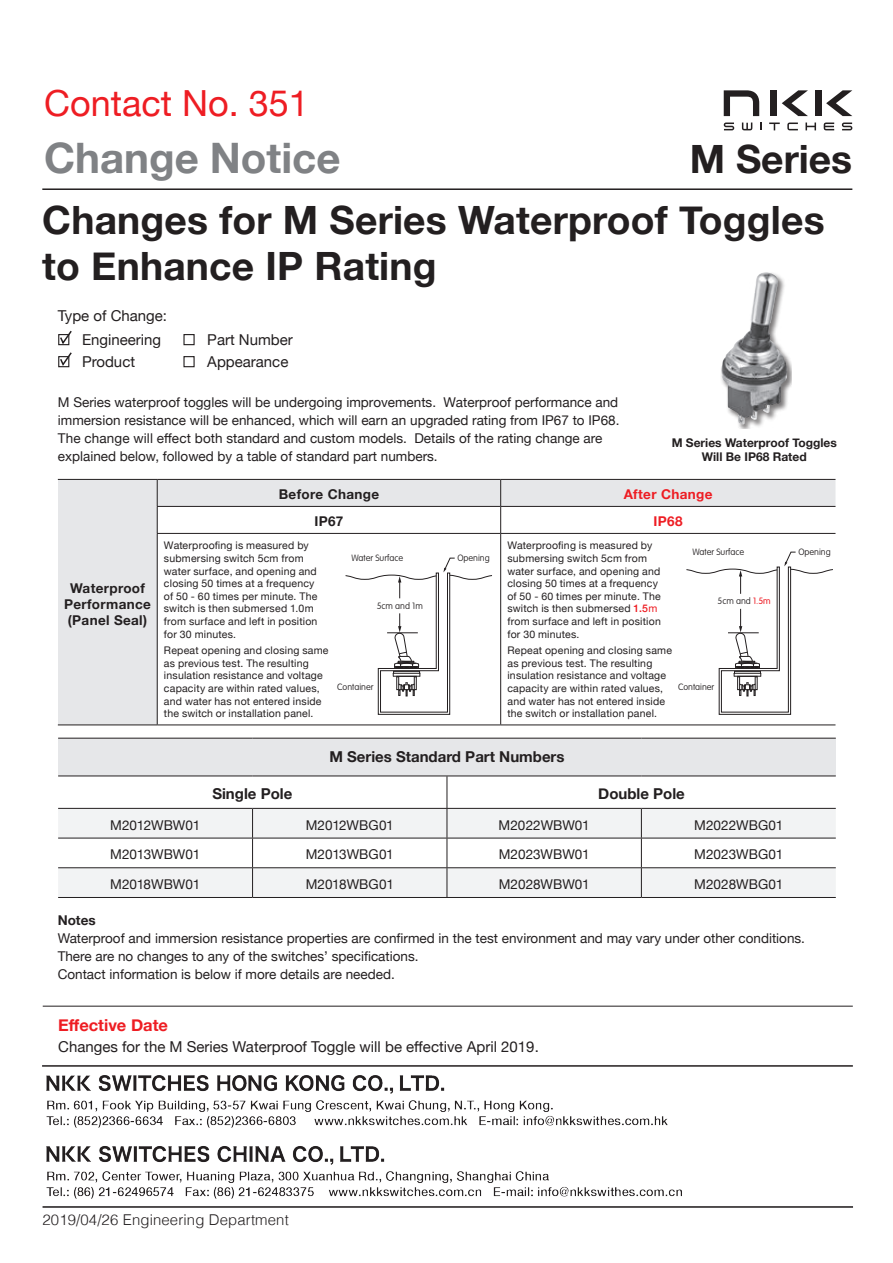
<style>
.page{position:relative;width:893px;height:1263px;background:#fff}
.page>*{position:absolute;margin:0;border:0;box-sizing:border-box;transform-origin:0 0}
.t1{font:700 42px "Helvetica Neue";color:#808285}
.t2{font:700 39px/46.8px "Helvetica Neue";letter-spacing:.005em;color:#231f20}
.t3{font:36px "Helvetica Neue";color:#ee1d23}
.t4{font:700 16.5px "Helvetica Neue";color:#ee1d23}
.t5{font:15px/24.3px "Helvetica Neue";color:#231f20}
.t6{font:700 15px "Helvetica Neue";color:#231f20}
.t7{font:300 14.85px "Helvetica";letter-spacing:.01em;color:#231f20}
.t8{font:13.5px/18px "Helvetica Neue";color:#231f20}
.t9{font:700 13.5px/16.2px "Helvetica Neue";letter-spacing:.025em;color:#231f20;text-align:center}
.t10{font:700 13.5px "Helvetica Neue";letter-spacing:.025em;color:#ee1d23}
.t11{font:700 12px/14.4px "Helvetica Neue";color:#231f20;text-align:center}
.t12{font:10.5px/12.6px "Helvetica Neue";letter-spacing:.02em;color:#231f20}
.t13{font:100 9px "VAG Rounded";color:#231f20}
.s1{font-weight:500;color:#ee1d23}
.s2{color:#ee1d23}
.s3{font-weight:300;color:#ed1c24}
</style>
<div class="page">
<hr style="left:42px;top:188px;width:810px;height:2px;background:#231f20">
<svg style="left:724px;top:90px;width:35px;height:26px"></svg>
<div style="left:815px;top:90px;width:6px;height:26px;background:#231f20"></div>
<div style="left:770px;top:90px;width:7px;height:26px;background:#231f20"></div>
<svg style="left:782px;top:90px;width:26px;height:26px"></svg>
<svg style="left:826px;top:90px;width:26px;height:26px"></svg>
<svg style="left:760px;top:123px;width:2px;height:7px"></svg>
<svg style="left:724px;top:123px;width:10px;height:7px"></svg>
<svg style="left:842px;top:123px;width:10px;height:7px"></svg>
<svg style="left:805px;top:123px;width:11px;height:7px"></svg>
<svg style="left:824px;top:123px;width:10px;height:7px"></svg>
<svg style="left:787px;top:123px;width:11px;height:7px"></svg>
<svg style="left:769px;top:123px;width:11px;height:7px"></svg>
<svg style="left:742px;top:123px;width:10px;height:7px"></svg>
<div style="left:58px;top:334px;width:11px;height:11px;border:1px solid #231f20"></div>
<div style="left:58px;top:356px;width:11px;height:11px;border:1px solid #231f20"></div>
<div style="left:183px;top:334px;width:12px;height:11px;border:1px solid #231f20"></div>
<div style="left:183px;top:356px;width:12px;height:11px;border:1px solid #231f20"></div>
<svg style="left:59px;top:330px;width:13px;height:37px"></svg>
<hr style="left:43px;top:1006px;width:810px;height:1px;background:#231f20">
<div style="left:720px;top:271px;width:71px;height:157px;background:#231f20;opacity:.6"></div>
<img style="left:721px;top:272px;width:67px;height:153px">
<div style="left:58px;top:738px;width:778px;height:38px;background:#e6e7e9"></div>
<hr style="left:447px;top:776px;width:1px;height:32px;background:#231f20">
<hr style="left:58px;top:897px;width:195px;height:1px;background:#231f20">
<hr style="left:253px;top:897px;width:194px;height:1px;background:#231f20">
<hr style="left:447px;top:897px;width:194px;height:1px;background:#231f20">
<hr style="left:641px;top:897px;width:195px;height:1px;background:#231f20">
<svg style="left:58px;top:809px;width:778px;height:88px"></svg>
<hr style="left:58px;top:738px;width:195px;height:1px;background:#231f20">
<hr style="left:253px;top:738px;width:194px;height:1px;background:#231f20">
<hr style="left:447px;top:738px;width:194px;height:1px;background:#231f20">
<hr style="left:641px;top:738px;width:195px;height:1px;background:#231f20">
<hr style="left:58px;top:775px;width:195px;height:1px;background:#231f20">
<hr style="left:253px;top:775px;width:194px;height:1px;background:#231f20">
<hr style="left:447px;top:775px;width:194px;height:1px;background:#231f20">
<hr style="left:641px;top:775px;width:195px;height:1px;background:#231f20">
<hr style="left:58px;top:808px;width:195px;height:1px;background:#231f20">
<hr style="left:253px;top:808px;width:194px;height:1px;background:#231f20">
<hr style="left:447px;top:808px;width:194px;height:1px;background:#231f20">
<hr style="left:641px;top:808px;width:195px;height:1px;background:#231f20">
<div style="left:58px;top:479px;width:99px;height:246px;background:#e6e7e9"></div>
<hr style="left:157px;top:724px;width:344px;height:1px;background:#231f20">
<hr style="left:501px;top:724px;width:334px;height:1px;background:#231f20">
<hr style="left:157px;top:533px;width:344px;height:1px;background:#231f20">
<hr style="left:501px;top:533px;width:334px;height:1px;background:#231f20">
<hr style="left:500px;top:534px;width:1px;height:190px;background:#231f20">
<hr style="left:58px;top:479px;width:99px;height:1px;background:#231f20">
<svg style="left:157px;top:479px;width:678px;height:54px"></svg>
<hr style="left:157px;top:534px;width:1px;height:190px;background:#231f20">
<hr style="left:58px;top:724px;width:99px;height:1px;background:#231f20">
<svg style="left:345px;top:558px;width:147px;height:157px"></svg>
<svg style="left:686px;top:552px;width:147px;height:163px"></svg>
<img style="left:42px;top:1065px;width:811px;height:143px">
<h3 class="t3" style="left:44px;top:77px;width:266px">Contact No. 351</h3>
<h1 class="t1" style="left:44px;top:125px;width:298px">Change Notice</h1>
<h2 class="t2" style="left:690px;top:136px;width:164px">M Series</h2>
<h2 class="t2" style="left:42px;top:197px;width:784px">Changes for M Series Waterproof Toggles to Enhance IP Rating</h2>
<h3 class="t5" style="left:82px;top:304px;width:87px;text-indent:-24px">Type of Change:<br>Engineering</h3>
<h3 class="t5" style="left:82px;top:351px;width:55px">Product</h3>
<h3 class="t5" style="left:207px;top:330px;width:87px;line-height:22.2px">Part Number<br>Appearance</h3>
<p class="t8" style="left:58px;top:394px;width:563px">M Series waterproof toggles will be undergoing improvements. Waterproof performance and immersion resistance will be enhanced, which will earn an upgraded rating from IP67 to IP68.<br>The change will effect both standard and custom models. Details of the rating change are explained below, followed by a table of standard part numbers.</p>
<p class="t11" style="left:672px;top:436px;width:167px">M Series Waterproof Toggles<br>Will Be IP68 Rated</p>
<p class="t9" style="left:64px;top:580px;width:88px">Waterproof<br>Performance (Panel Seal)</p>
<p class="t9" style="left:279px;top:486px;width:102px">Before Change</p>
<p class="t10" style="left:624px;top:483px;width:90px">After Change</p>
<p class="t9" style="left:314px;top:513px;width:31px">IP67</p>
<p class="t10" style="left:654px;top:510px;width:31px">IP68</p>
<p class="t12" style="left:164px;top:540px;width:155px">Waterproofing is measured by submersing switch 5cm from water surface, and opening and closing 50 times at a frequency of 50 - 60 times per minute. The switch is then submersed 1.0m from surface and left in position for 30 minutes.</p>
<p class="t12" style="left:164px;top:645px;width:166px">Repeat opening and closing same as previous test. The resulting insulation resistance and voltage capacity are within rated values, and water has not entered inside the switch or installation panel.</p>
<p class="t12" style="left:507px;top:540px;width:155px">Waterproofing is measured by submersing switch 5cm from water surface, and opening and closing 50 times at a frequency of 50 - 60 times per minute. The switch is then submersed <span class="s1">1.5</span><span class="s2">m </span>from surface and left in position for 30 minutes.</p>
<p class="t12" style="left:507px;top:645px;width:166px">Repeat opening and closing same as previous test. The resulting insulation resistance and voltage capacity are within rated values, and water has not entered inside the switch or installation panel.</p>
<p class="t13" style="left:692px;top:546px;width:53px">Water Surface</p>
<p class="t13" style="left:798px;top:546px;width:34px">Opening</p>
<p class="t13" style="left:351px;top:552px;width:53px">Water Surface</p>
<p class="t13" style="left:457px;top:552px;width:34px">Opening</p>
<p class="t13" style="left:377px;top:600px;width:48px">5cm and 1m</p>
<p class="t13" style="left:718px;top:596px;width:55px">5cm and <span class="s3">1.5m</span></p>
<p class="t13" style="left:678px;top:682px;width:38px">Container</p>
<p class="t13" style="left:337px;top:682px;width:38px">Container</p>
<h3 class="t6" style="left:329px;top:745px;width:237px">M Series Standard Part Numbers</h3>
<h3 class="t6" style="left:212px;top:782px;width:81px">Single Pole</h3>
<h3 class="t6" style="left:598px;top:782px;width:88px">Double Pole</h3>
<p class="t8" style="left:110px;top:817px;width:92px">M2012WBW01</p>
<p class="t8" style="left:306px;top:817px;width:90px">M2012WBG01</p>
<p class="t8" style="left:499px;top:817px;width:93px">M2022WBW01</p>
<p class="t8" style="left:694px;top:817px;width:91px">M2022WBG01</p>
<p class="t8" style="left:110px;top:846px;width:92px">M2013WBW01</p>
<p class="t8" style="left:306px;top:846px;width:90px">M2013WBG01</p>
<p class="t8" style="left:499px;top:846px;width:93px">M2023WBW01</p>
<p class="t8" style="left:694px;top:846px;width:91px">M2023WBG01</p>
<p class="t8" style="left:110px;top:876px;width:92px">M2018WBW01</p>
<p class="t8" style="left:306px;top:876px;width:90px">M2018WBG01</p>
<p class="t8" style="left:499px;top:876px;width:92px">M2028WBW01</p>
<p class="t8" style="left:694px;top:876px;width:91px">M2028WBG01</p>
<p class="t9" style="left:58px;top:912px;width:40px">Notes</p>
<p class="t8" style="left:58px;top:930px;width:749px">Waterproof and immersion resistance properties are confirmed in the test environment and may vary under other conditions.<br>There are no changes to any of the switches’ specifications.<br>Contact information is below if more details are needed.</p>
<h3 class="t4" style="left:58px;top:1012px;width:111px">Effective Date</h3>
<h3 class="t5" style="left:58px;top:1036px;width:482px">Changes for the M Series Waterproof Toggle will be effective April 2019.</h3>
<p class="t7" style="left:43px;top:1207px;width:248px">2019/04/26 Engineering Department</p>
</div>
